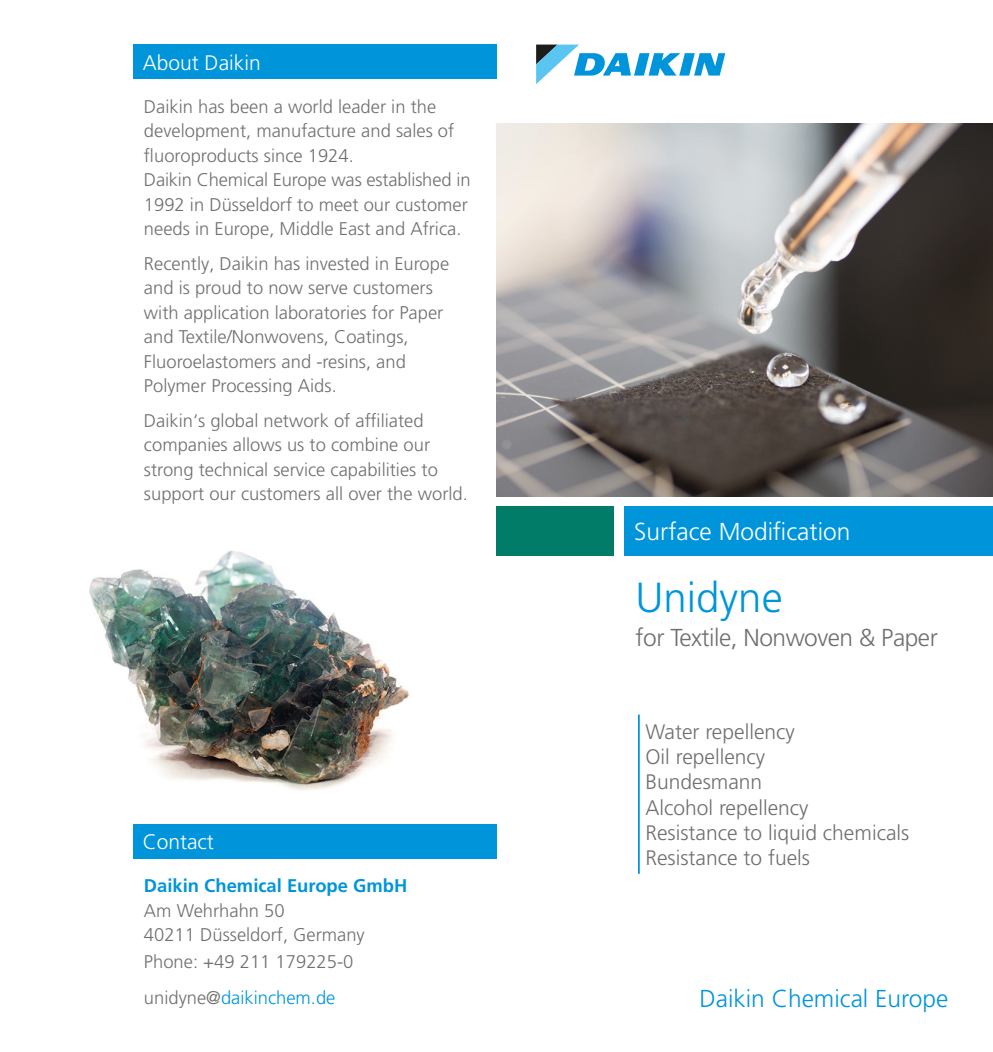
<style>
.page{position:relative;width:993px;height:1052px;background:#fff}
.page>*{position:absolute;margin:0;border:0;box-sizing:border-box;transform-origin:0 0}
.t1{font:300 42px "Frutiger LT Pro";color:#0095db}
.t2{font:300 24.5px "Frutiger LT Pro";letter-spacing:-.02em;color:#70706f}
.t3{font:300 24.5px "Frutiger LT Pro";color:#0095db}
.t4{font:300 24.5px "Frutiger LT Pro";color:#fff}
.t5{font:300 21px/25.2px "Frutiger LT Pro";color:#70706f}
.t6{font:300 21px "Frutiger LT Pro";color:#fff}
.t7{font:300 18.38px/24.5px "Frutiger LT Pro";color:#70706f}
.t8{font:700 18.38px "Frutiger LT Pro";color:#0095db}
.s1{color:#0095db}
</style>
<div class="page">
<img style="left:89px;top:550px;width:320px;height:240px">
<svg style="left:536px;top:45px;width:189px;height:39px"></svg>
<div style="left:133px;top:824px;width:363px;height:34px;background:#0095db"></div>
<img style="left:496px;top:124px;width:496px;height:372px">
<div style="left:624px;top:506px;width:368px;height:50px;background:#0095db"></div>
<div style="left:496px;top:506px;width:118px;height:50px;background:#007c68"></div>
<div style="left:133px;top:45px;width:363px;height:34px;background:#0095db"></div>
<hr style="left:637px;top:714px;width:2px;height:160px;background:#0095db">
<p class="t6" style="left:143px;top:50px;width:119px">About Daikin</p>
<p class="t7" style="left:144px;top:94px;width:328px">Daikin has been a world leader in the development, manufacture and sales of fluoroproducts since 1924.<br>Daikin Chemical Europe was established in 1992 in Düsseldorf to meet our customer needs in Europe, Middle East and Africa.</p>
<p class="t7" style="left:144px;top:251px;width:306px">Recently, Daikin has invested in Europe and is proud to now serve customers with application laboratories for Paper and Textile/Nonwovens, Coatings, Fluoroelastomers and -resins, and Polymer Processing Aids.</p>
<p class="t7" style="left:144px;top:408px;width:325px">Daikin‘s global network of affiliated companies allows us to combine our strong technical service capabilities to support our customers all over the world.</p>
<p class="t6" style="left:143px;top:830px;width:73px">Contact</p>
<p class="t8" style="left:144px;top:875px;width:265px">Daikin Chemical Europe GmbH</p>
<p class="t7" style="left:144px;top:898px;width:222px">Am Wehrhahn 50<br>40211 Düsseldorf, Germany</p>
<p class="t7" style="left:144px;top:943px;width:211px;line-height:36.2px">Phone: +49 211 179225-0 unidyne@<span class="s1">daikinchem.de</span></p>
<h2 class="t4" style="left:634px;top:517px;width:217px">Surface Modification</h2>
<h1 class="t1" style="left:635px;top:573px;width:149px">Unidyne</h1>
<h2 class="t2" style="left:635px;top:624px;width:304px">for Textile, Nonwoven &amp; Paper</h2>
<p class="t5" style="left:645px;top:719px;width:265px">Water repellency<br>Oil repellency<br>Bundesmann<br>Alcohol repellency<br>Resistance to liquid chemicals<br>Resistance to fuels</p>
<h2 class="t3" style="left:699px;top:984px;width:250px">Daikin Chemical Europe</h2>
</div>
